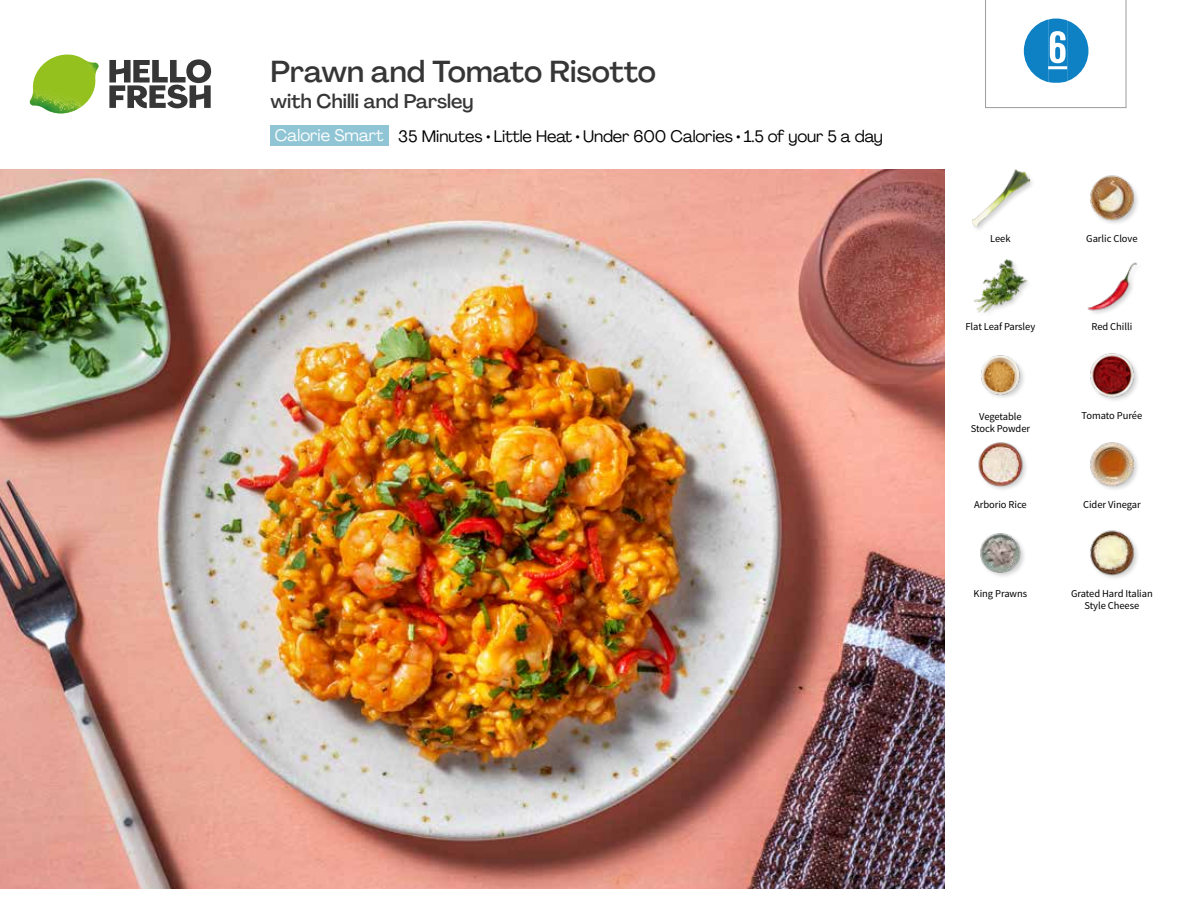
<style>
.page{position:relative;width:1188px;height:918px;background:#fff}
.page>*{position:absolute;margin:0;border:0;box-sizing:border-box;transform-origin:0 0}
.t1{font:45.9px "Kapra";color:#fff;scale:1.18 1}
.t2{font:500 30px "Agrandir";letter-spacing:-.005em;color:#373636}
.t3{font:500 19.5px "Agrandir";color:#373636}
.t4{font:16.5px "Agrandir";letter-spacing:-.01em;color:#000}
.t5{font:16.5px "Agrandir";color:#fff}
.t6{font:10.5px/12px "Source Sans Pro";letter-spacing:-.005em;color:#000;text-align:center}
</style>
<div class="page">
<svg style="left:109px;top:59px;width:102px;height:49px"></svg>
<img style="left:30px;top:55px;width:69px;height:59px">
<img style="left:0;top:170px;width:945px;height:718px">
<div style="left:271px;top:126px;width:118px;height:20px;background:#8fc5d4"></div>
<img style="left:980px;top:533px;width:44px;height:44px">
<img style="left:1090px;top:530px;width:48px;height:48px">
<img style="left:981px;top:355px;width:43px;height:43px">
<img style="left:978px;top:442px;width:48px;height:48px">
<img style="left:1090px;top:442px;width:48px;height:48px">
<img style="left:1090px;top:353px;width:48px;height:48px">
<div style="left:971px;top:169px;width:64px;height:64px;background:#000;opacity:.2"></div>
<img style="left:972px;top:169px;width:57px;height:57px">
<img style="left:973px;top:259px;width:55px;height:54px">
<img style="left:1087px;top:262px;width:50px;height:52px">
<img style="left:1090px;top:175px;width:48px;height:49px">
<svg style="left:985px;top:0;width:141px;height:108px"></svg>
<h2 class="t2" style="left:271px;top:53px;width:387px">Prawn and Tomato Risotto</h2>
<h3 class="t3" style="left:271px;top:89px;width:205px">with Chilli and Parsley</h3>
<h3 class="t5" style="left:275px;top:125px;width:110px">Calorie Smart</h3>
<h3 class="t4" style="left:398px;top:126px;width:486px">35 Minutes • Little Heat • Under 600 Calories • 1.5 of your 5 a day</h3>
<h1 class="t1" style="left:1048px;top:21px;width:18px">6</h1>
<p class="t6" style="left:990px;top:232px;width:22px">Leek</p>
<p class="t6" style="left:1086px;top:232px;width:53px">Garlic Clove</p>
<p class="t6" style="left:966px;top:321px;width:71px">Flat Leaf Parsley</p>
<p class="t6" style="left:1092px;top:321px;width:42px">Red Chilli</p>
<p class="t6" style="left:979px;top:411px;width:44px">Vegetable</p>
<p class="t6" style="left:1082px;top:410px;width:62px">Tomato Purée</p>
<p class="t6" style="left:971px;top:423px;width:61px">Stock Powder</p>
<p class="t6" style="left:974px;top:498px;width:54px">Arborio Rice</p>
<p class="t6" style="left:1083px;top:498px;width:59px">Cider Vinegar</p>
<p class="t6" style="left:974px;top:587px;width:55px">King Prawns</p>
<p class="t6" style="left:1071px;top:587px;width:83px">Grated Hard Italian<br>Style Cheese</p>
</div>
